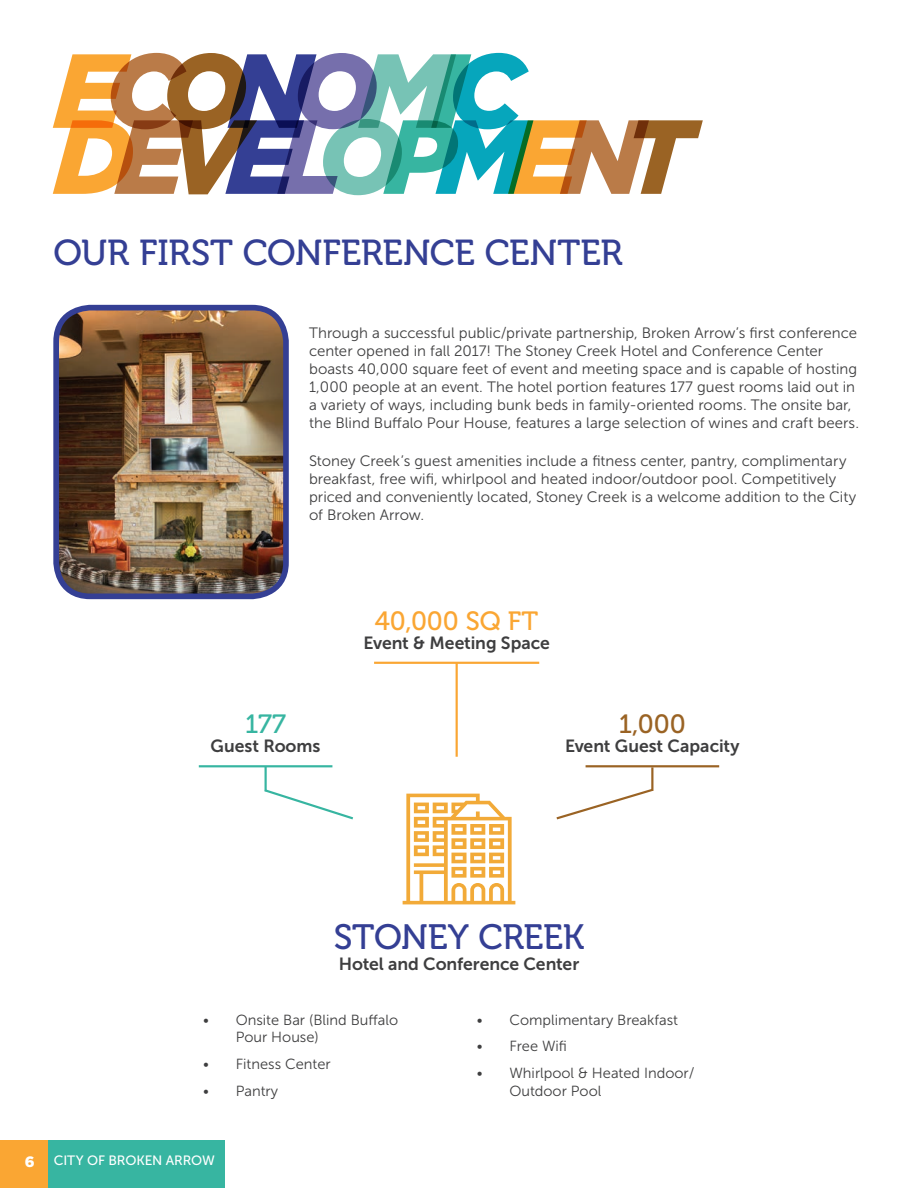
<style>
.page{position:relative;width:918px;height:1188px;background:#fff}
.page>*{position:absolute;margin:0;border:0;box-sizing:border-box;transform-origin:0 0}
.t1{font:36px "Museo 500";letter-spacing:-.01em;color:#343f94}
.t2{font:35.1px "Museo 500";letter-spacing:-.01em;color:#343f94}
.t3{font:26.4px "Museo 500";letter-spacing:-.005em;color:#faa633}
.t4{font:26.4px "Museo 500";color:#9a6324}
.t5{font:26.4px "Museo 500";color:#37b5a1}
.t6{font:17.55px "Museo Sans 700";letter-spacing:-.005em;color:#3e3e3f}
.t7{font:15px/18px "Museo Sans 300";letter-spacing:.005em;color:#3e3e3f}
.t8{font:900 15px "Gotham";color:#fff}
.t9{font:14.7px/17.5px "Museo Sans 300";color:#3e3e3f}
.t10{font:13.5px "Museo Sans 500";letter-spacing:-.005em;color:#fff}
</style>
<div class="page">
<div style="left:0;top:1140px;width:49px;height:48px;background:#faa633"></div>
<div style="left:49px;top:1140px;width:176px;height:48px;background:#37b5a1"></div>
<svg style="left:53px;top:53px;width:650px;height:142px"></svg>
<hr style="left:456px;top:663px;width:2px;height:94px;background:#faa633">
<hr style="left:374px;top:662px;width:165px;height:2px;background:#faa633">
<hr style="left:199px;top:765px;width:133px;height:2px;background:#37b5a1">
<hr style="left:586px;top:765px;width:133px;height:2px;background:#9a6324">
<svg style="left:264px;top:788px;width:89px;height:32px"></svg>
<hr style="left:265px;top:766px;width:2px;height:25px;background:#37b5a1">
<hr style="left:651px;top:767px;width:2px;height:24px;background:#9a6324">
<svg style="left:556px;top:787px;width:98px;height:33px"></svg>
<svg style="left:403px;top:794px;width:112px;height:110px"></svg>
<img style="left:60px;top:308px;width:222px;height:284px">
<div style="left:53px;top:305px;width:236px;height:294px;border:6px solid #343f94;border-radius:34px"></div>
<h1 class="t1" style="left:53px;top:233px;width:571px">OUR FIRST CONFERENCE CENTER</h1>
<p class="t7" style="left:309px;top:324px;width:552px">Through a successful public/private partnership, Broken Arrow’s first conference center opened in fall 2017! The Stoney Creek Hotel and Conference Center boasts 40,000 square feet of event and meeting space and is capable of hosting 1,000 people at an event. The hotel portion features 177 guest rooms laid out in a variety of ways, including bunk beds in family-oriented rooms. The onsite bar, the Blind Buffalo Pour House, features a large selection of wines and craft beers.</p>
<p class="t7" style="left:309px;top:452px;width:549px">Stoney Creek’s guest amenities include a fitness center, pantry, complimentary breakfast, free wifi, whirlpool and heated indoor/outdoor pool. Competitively priced and conveniently located, Stoney Creek is a welcome addition to the City of Broken Arrow.</p>
<h3 class="t5" style="left:245px;top:709px;width:42px">177</h3>
<p class="t6" style="left:211px;top:736px;width:111px">Guest Rooms</p>
<h3 class="t3" style="left:375px;top:606px;width:165px">40,000 SQ FT</h3>
<p class="t6" style="left:364px;top:633px;width:188px">Event &amp; Meeting Space</p>
<h3 class="t4" style="left:619px;top:709px;width:68px">1,000</h3>
<p class="t6" style="left:565px;top:736px;width:176px">Event Guest Capacity</p>
<h2 class="t2" style="left:334px;top:917px;width:252px">STONEY CREEK</h2>
<p class="t6" style="left:339px;top:954px;width:242px">Hotel and Conference Center</p>
<p class="t9" style="left:236px;top:1011px;width:164px;text-indent:-32px">• Onsite Bar (Blind Buffalo<br>Pour House)</p>
<p class="t9" style="left:203px;top:1055px;width:129px">• Fitness Center</p>
<p class="t9" style="left:203px;top:1082px;width:76px">• Pantry</p>
<p class="t8" style="left:25px;top:1151px;width:11px">6</p>
<p class="t10" style="left:54px;top:1153px;width:163px">CITY OF BROKEN ARROW</p>
<p class="t9" style="left:477px;top:1011px;width:203px">• Complimentary Breakfast</p>
<p class="t9" style="left:477px;top:1038px;width:92px">• Free Wifi</p>
<p class="t9" style="left:509px;top:1064px;width:187px;text-indent:-32px">• Whirlpool &amp; Heated Indoor/<br>Outdoor Pool</p>
</div>
